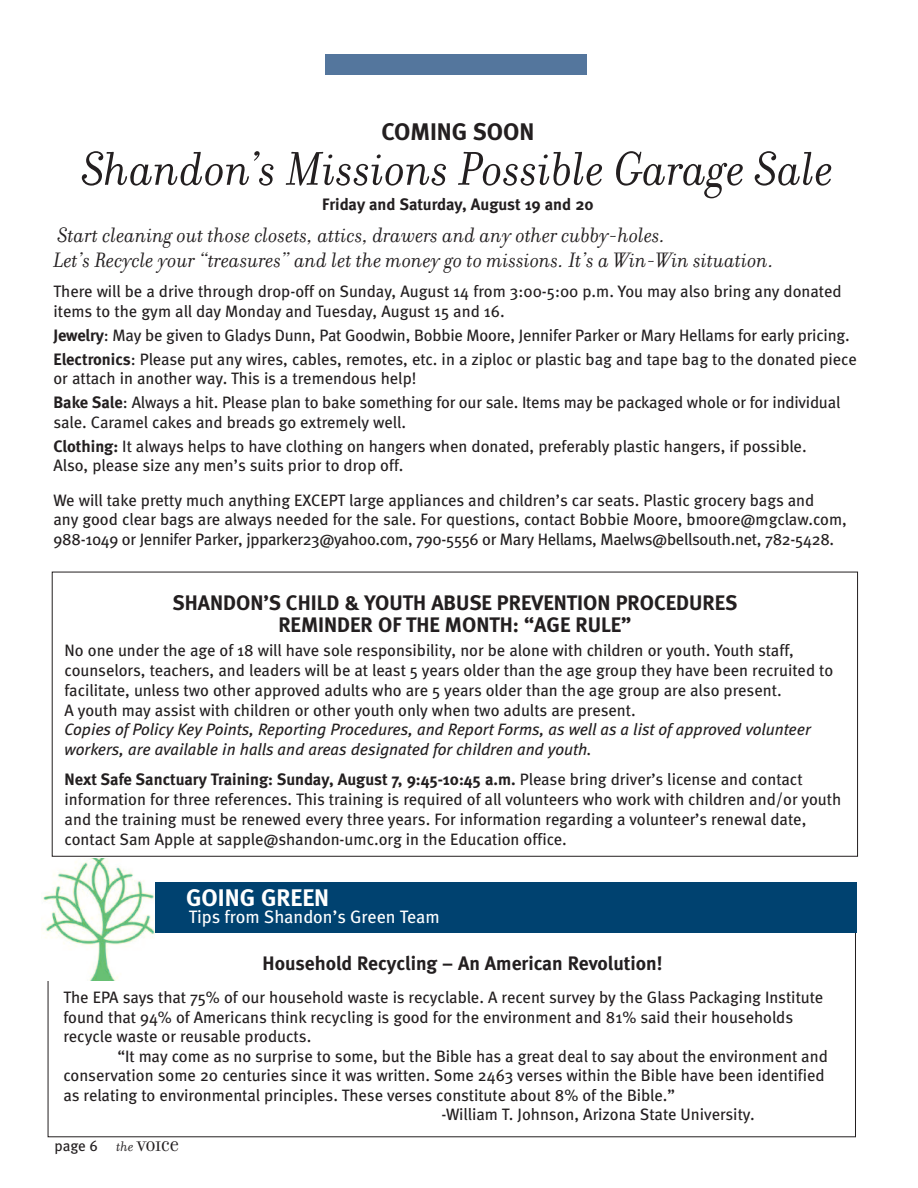
<style>
.page{position:relative;width:918px;height:1188px;background:#fff}
.page>*{position:absolute;margin:0;border:0;box-sizing:border-box;transform-origin:0 0}
.t1{font:italic 51px "Filosofia";color:#231f20}
.t2{font:700 24px "Meta";color:#fff}
.t3{font:700 24px "Meta";color:#231f20}
.t4{font:italic 22.5px/25.5px "Filosofia";color:#231f20}
.t5{font:700 21px/22.5px "Meta";color:#231f20;text-align:center}
.t6{font:700 19.5px "Meta";color:#231f20}
.t7{font:18px "Meta";color:#fff}
.t8{font:16.5px/19.8px "Meta";color:#231f20}
.t9{font:italic 16.5px/19.8px "Meta";color:#231f20}
.t10{font:700 16.5px "Meta";color:#231f20}
.t11{font:15px "Meta";color:#231f20}
.s1{font-weight:700}
.s2{font-family:"Filosofia";font-style:italic}
.s3{font-family:"Filosofia Unicase"}
</style>
<div class="page">
<div style="left:326px;top:54px;width:261px;height:20px;background:#54769d"></div>
<div style="left:154px;top:882px;width:703px;height:51px;background:#004270"></div>
<img style="left:41px;top:858px;width:114px;height:123px">
<h2 class="t3" style="left:382px;top:117px;width:154px">COMING SOON</h2>
<h1 class="t1" style="left:82px;top:137px;width:753px">Shandon’s Missions Possible Garage Sale</h1>
<p class="t10" style="left:322px;top:195px;width:273px">Friday and Saturday, August 19 and 20</p>
<h3 class="t4" style="left:53px;top:221px;width:722px">Start cleaning out those closets, attics, drawers and any other cubby-holes.<br>Let’s Recycle your “treasures” and let the money go to missions. It’s a Win-Win situation.</h3>
<p class="t8" style="left:53px;top:283px;width:790px">There will be a drive through drop-off on Sunday, August 14 from 3:00-5:00 p.m. You may also bring any donated items to the gym all day Monday and Tuesday, August 15 and 16.</p>
<p class="t8" style="left:53px;top:325px;width:805px;line-height:24px"><span class="s1">Jewelry</span>: May be given to Gladys Dunn, Pat Goodwin, Bobbie Moore, Jennifer Parker or Mary Hellams for early pricing.<br><span class="s1">Electronics</span>: Please put any wires, cables, remotes, etc. in a ziploc or plastic bag and tape bag to the donated piece</p>
<p class="t8" style="left:53px;top:368px;width:788px;line-height:24px">or attach in another way. This is a tremendous help!<br><span class="s1">Bake Sale</span>: Always a hit. Please plan to bake something for our sale. Items may be packaged whole or for individual</p>
<p class="t8" style="left:53px;top:412px;width:755px;line-height:24px">sale. Caramel cakes and breads go extremely well.<br><span class="s1">Clothing:</span> It always helps to have clothing on hangers when donated, preferably plastic hangers, if possible.</p>
<p class="t8" style="left:53px;top:450px;width:762px;line-height:34.5px">Also, please size any men’s suits prior to drop off.<br>We will take pretty much anything EXCEPT large appliances and children’s car seats. Plastic grocery bags and</p>
<p class="t8" style="left:53px;top:511px;width:795px">any good clear bags are always needed for the sale. For questions, contact Bobbie Moore, bmoore@mgclaw.com,<br>988-1049 or Jennifer Parker, jpparker23@yahoo.com, 790-5556 or Mary Hellams, Maelws@bellsouth.net, 782-5428.</p>
<p class="t5" style="left:172px;top:591px;width:566px">SHANDON’S CHILD &amp; YOUTH ABUSE PREVENTION PROCEDURES<br>REMINDER OF THE MONTH: “AGE RULE”</p>
<p class="t8" style="left:65px;top:642px;width:770px">No one under the age of 18 will have sole responsibility, nor be alone with children or youth. Youth staff, counselors, teachers, and leaders will be at least 5 years older than the age group they have been recruited to facilitate, unless two other approved adults who are 5 years older than the age group are also present.<br>A youth may assist with children or other youth only when two adults are present.</p>
<p class="t9" style="left:65px;top:721px;width:748px">Copies of Policy Key Points, Reporting Procedures, and Report Forms, as well as a list of approved volunteer workers, are available in halls and areas designated for children and youth.</p>
<p class="t8" style="left:65px;top:771px;width:778px"><span class="s1">Next Safe Sanctuary Training: Sunday, August 7, 9:45-10:45 a.m.</span> Please bring driver’s license and contact information for three references. This training is required of all volunteers who work with children and/or youth and the training must be renewed every three years. For information regarding a volunteer’s renewal date, contact Sam Apple at sapple@shandon-umc.org in the Education office.</p>
<h2 class="t2" style="left:186px;top:883px;width:145px">GOING GREEN</h2>
<p class="t7" style="left:189px;top:911px;width:252px">Tips from Shandon’s Green Team</p>
<p class="t6" style="left:263px;top:952px;width:401px">Household Recycling – An American Revolution!</p>
<p class="t8" style="left:63px;top:990px;width:761px">The EPA says that 75% of our household waste is recyclable. A recent survey by the Glass Packaging Institute found that 94% of Americans think recycling is good for the environment and 81% said their households recycle waste or reusable products.</p>
<p class="t8" style="left:117px;top:1048px;width:712px">“It may come as no surprise to some, but the Bible has a great deal to say about the environment and</p>
<p class="t8" style="left:63px;top:1067px;width:763px">conservation some 20 centuries since it was written. Some 2463 verses within the Bible have been identified</p>
<p class="t8" style="left:63px;top:1087px;width:613px">as relating to environmental principles. These verses constitute about 8% of the Bible.”</p>
<p class="t8" style="left:441px;top:1106px;width:315px">-William T. Johnson, Arizona State University.</p>
<p class="t11" style="left:55px;top:1141px;width:126px">page 6 <span class="s2">the</span> <span class="s3">VOICE</span></p>
</div>
